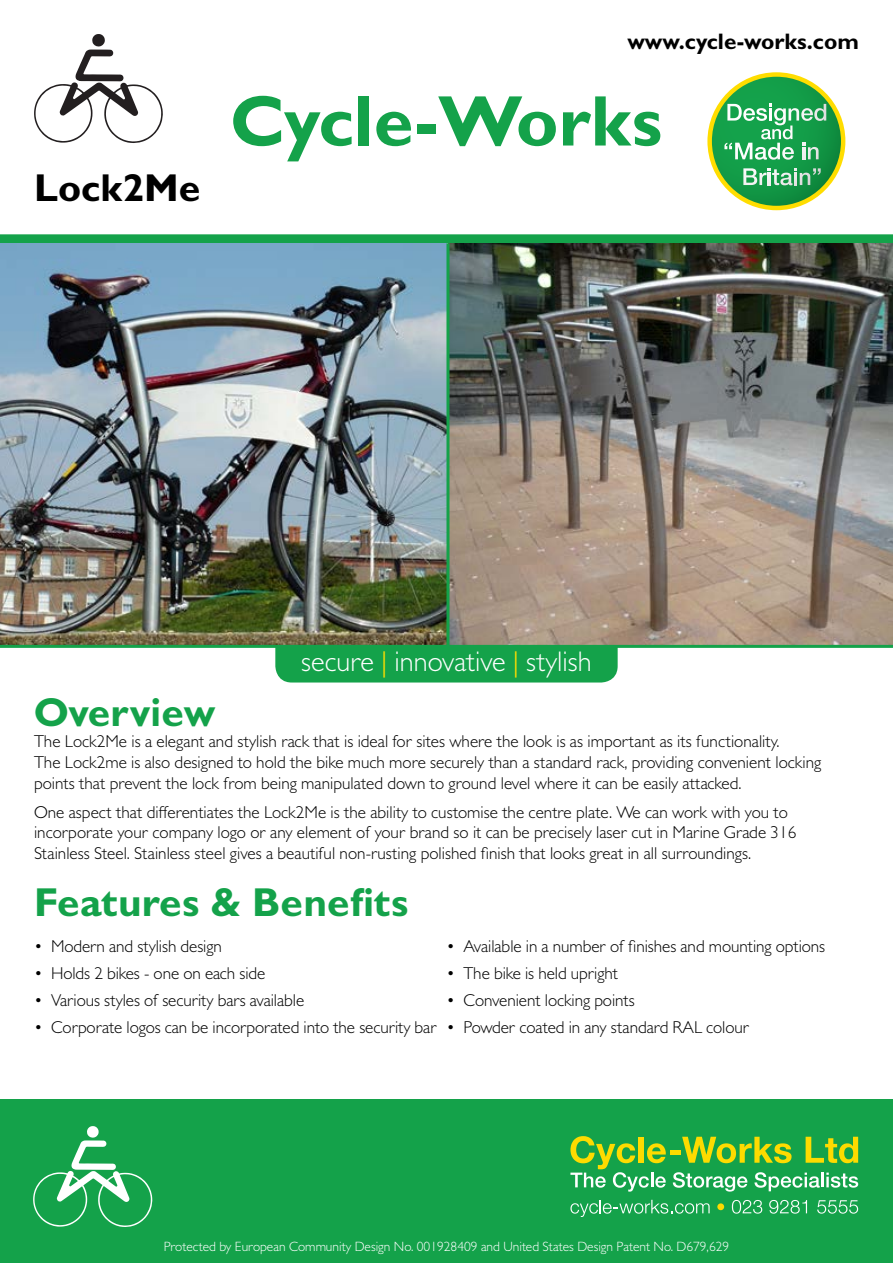
<style>
.page{position:relative;width:893px;height:1263px;background:#fff}
.page>*{position:absolute;margin:0;border:0;box-sizing:border-box;transform-origin:0 0}
.t1{font:700 72px "Gill Sans MT Pro";color:#14a24a}
.t2{font:700 40.5px "Gill Sans MT Pro";color:#14a24a}
.t3{font:700 39px "Gill Sans MT Pro";color:#000}
.t4{font:300 28.5px "Gill Sans MT Pro";color:#fff}
.t5{font:700 22.5px "Gill Sans MT Pro";color:#000}
.t6{font:300 17.25px/20.7px "Gill Sans MT Pro";color:#000}
.t7{font:300 13.5px "Gill Sans MT Pro";color:#fff}
.s1{color:#fedd00}
</style>
<div class="page">
<div style="left:275px;top:648px;width:343px;height:34px;background:#14a24a"></div>
<svg style="left:34px;top:34px;width:129px;height:109px"></svg>
<div style="left:0;top:1100px;width:893px;height:163px;background:#14a24a"></div>
<svg style="left:33px;top:1126px;width:119px;height:101px"></svg>
<div style="left:670px;top:1150px;width:11px;height:5px;background:#fddb00"></div>
<svg style="left:682px;top:1137px;width:109px;height:26px"></svg>
<svg style="left:806px;top:1137px;width:52px;height:26px"></svg>
<svg style="left:570px;top:1136px;width:96px;height:55px"></svg>
<svg style="left:673px;top:1172px;width:74px;height:19px"></svg>
<svg style="left:754px;top:1172px;width:66px;height:19px"></svg>
<hr style="left:821px;top:1172px;width:3px;height:15px;background:#fff">
<svg style="left:826px;top:1172px;width:32px;height:16px"></svg>
<svg style="left:570px;top:1200px;width:140px;height:17px"></svg>
<svg style="left:717px;top:1203px;width:7px;height:7px"></svg>
<svg style="left:732px;top:1200px;width:30px;height:13px"></svg>
<svg style="left:769px;top:1200px;width:38px;height:13px"></svg>
<svg style="left:817px;top:1200px;width:41px;height:13px"></svg>
<div style="left:0;top:234px;width:893px;height:9px;background:#14a24a"></div>
<img style="left:0;top:243px;width:446px;height:402px">
<img style="left:449px;top:243px;width:444px;height:402px">
<hr style="left:446px;top:243px;width:3px;height:403px;background:#14a24a">
<hr style="left:0;top:645px;width:893px;height:3px;background:#14a24a">
<svg style="left:707px;top:72px;width:138px;height:138px;background:#f8dc0e"></svg>
<svg style="left:712px;top:77px;width:129px;height:129px;background:#149844"></svg>
<svg style="left:724px;top:104px;width:102px;height:56px;background:#4eb576"></svg>
<svg style="left:743px;top:168px;width:78px;height:17px"></svg>
<h3 class="t5" style="left:627px;top:28px;width:233px">www.cycle-works.com</h3>
<h3 class="t3" style="left:34px;top:164px;width:168px">Lock2Me</h3>
<h1 class="t1" style="left:231px;top:77px;width:433px">Cycle-Works</h1>
<h3 class="t4" style="left:301px;top:644px;width:292px">secure <span class="s1">|</span> innovative <span class="s1">|</span> stylish</h3>
<h2 class="t2" style="left:34px;top:688px;width:183px">Overview</h2>
<p class="t6" style="left:34px;top:731px;width:789px">The Lock2Me is a elegant and stylish rack that is ideal for sites where the look is as important as its functionality.<br>The Lock2me is also designed to hold the bike much more securely than a standard rack, providing convenient locking points that prevent the lock from being manipulated down to ground level where it can be easily attacked.</p>
<p class="t6" style="left:34px;top:801px;width:764px">One aspect that differentiates the Lock2Me is the ability to customise the centre plate. We can work with you to incorporate your company logo or any element of your brand so it can be precisely laser cut in Marine Grade 316<br>Stainless Steel. Stainless steel gives a beautiful non-rusting polished finish that looks great in all surroundings.</p>
<h2 class="t2" style="left:34px;top:877px;width:376px">Features &amp; Benefits</h2>
<p class="t6" style="left:34px;top:935px;width:189px">• Modern and stylish design</p>
<p class="t6" style="left:34px;top:962px;width:233px">• Holds 2 bikes - one on each side</p>
<p class="t6" style="left:34px;top:989px;width:272px">• Various styles of security bars available</p>
<p class="t6" style="left:34px;top:1016px;width:404px">• Corporate logos can be incorporated into the security bar</p>
<p class="t6" style="left:446px;top:935px;width:380px">• Available in a number of finishes and mounting options</p>
<p class="t6" style="left:446px;top:962px;width:173px">• The bike is held upright</p>
<p class="t6" style="left:446px;top:989px;width:190px">• Convenient locking points</p>
<p class="t6" style="left:446px;top:1016px;width:304px">• Powder coated in any standard RAL colour</p>
<p class="t7" style="left:164px;top:1238px;width:567px">Protected by European Community Design No. 001928409 and United States Design Patent No. D679,629</p>
</div>
